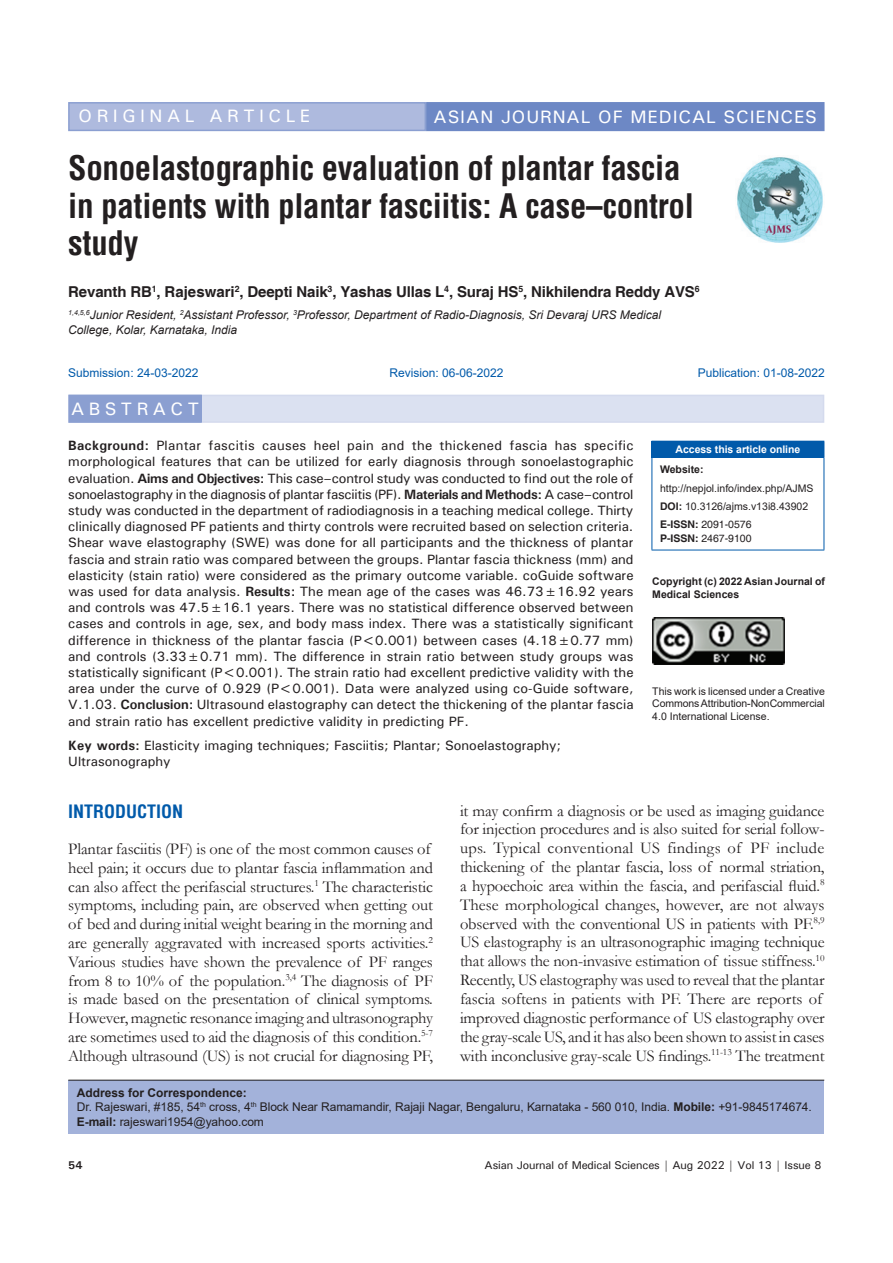
<style>
.page{position:relative;width:893px;height:1263px;background:#fff}
.page>*{position:absolute;margin:0;border:0;box-sizing:border-box;transform-origin:0 0}
.AT{font:700 condensed 33px/37.5px "Helvetica";letter-spacing:-.01em;color:#231f20}
.AH{font:500 18px "Univers";letter-spacing:.05em;color:#fff}
.AH-2{font:500 18px "Univers";letter-spacing:.25em;color:#fff}
.t1{font:700 condensed 18px "Helvetica";color:#015aaa}
.ABSH{font:500 18px "Univers";letter-spacing:.25em;color:#fff}
.TX{font:16.5px/18.9px "Garamond";letter-spacing:-.01em;color:#231f20}
.AU{font:700 15px "Helvetica";letter-spacing:-.01em;color:#231f20}
.ABS{font:500 13.5px/16.2px "Univers";color:#231f20;text-align:justify}
.KWD{font:500 13.5px/16.2px "Univers";color:#231f20}
.ADD{font:12px/14.4px "Arial";letter-spacing:-.005em;color:#231f20}
.AFF{font:italic 12px/14.4px "Arial";color:#231f20}
.HIS{font:12px "Arial";color:#015aaa}
.t2{font:500 11.25px "Univers";letter-spacing:-.01em;color:#231f20}
.t3{font:700 11.25px "Univers";color:#231f20}
.License{font:10.5px/12.6px "Arial";letter-spacing:-.01em;color:#231f20;text-align:justify}
.License-2{font:700 10.5px/12.6px "Arial";color:#231f20}
.Web{font:10.5px/18.8px "Arial";color:#231f20}
.ISSN{font:10.5px/14.2px "Helvetica";color:#231f20}
.DOI{font:10.5px "Arial";color:#231f20}
.t4{font:700 10.5px "Arial";letter-spacing:-.005em;color:#fff}
.s1{font-weight:700}
</style>
<div class="page">
<div style="left:68px;top:1080px;width:756px;height:54px;background:#a3b2da"></div>
<hr style="left:68px;top:1080px;width:756px;height:1px;background:#231f20">
<img style="left:737px;top:157px;width:86px;height:86px">
<div style="left:652px;top:441px;width:172px;height:16px;background:#015aaa"></div>
<svg style="left:651px;top:442px;width:1px;height:15px"></svg>
<hr style="left:651px;top:441px;width:173px;height:1px;background:#015aaa">
<svg style="left:824px;top:441px;width:1px;height:16px"></svg>
<hr style="left:651px;top:458px;width:1px;height:92px;background:#015aaa">
<hr style="left:651px;top:457px;width:173px;height:1px;background:#015aaa">
<hr style="left:824px;top:458px;width:1px;height:92px;background:#015aaa">
<hr style="left:651px;top:550px;width:173px;height:1px;background:#015aaa">
<img style="left:652px;top:618px;width:132px;height:46px">
<div style="left:69px;top:395px;width:755px;height:28px;background:#dbe1f1"></div>
<div style="left:69px;top:395px;width:132px;height:27px;background:#8b9fd1"></div>
<div style="left:68px;top:395px;width:134px;height:28px;border:2px solid #8b9fd1"></div>
<div style="left:69px;top:103px;width:356px;height:27px;background:#aebade"></div>
<div style="left:68px;top:102px;width:358px;height:29px;border:2px solid #8b9fd1"></div>
<div style="left:427px;top:103px;width:397px;height:27px;background:#6d88c5"></div>
<div style="left:426px;top:102px;width:398px;height:29px;border:2px solid #6d88c5"></div>
<p class="AH-2" style="left:79px;top:105px;width:233px">ORIGINAL ARTICLE</p>
<p class="AH" style="left:434px;top:105px;width:385px">ASIAN JOURNAL OF MEDICAL SCIENCES</p>
<p class="AT" style="left:68px;top:149px;width:627px">Sonoelastographic evaluation of plantar fascia in patients with plantar fasciitis: A case–control study</p>
<p class="AU" style="left:68px;top:282px;width:633px">Revanth RB<sup>1</sup>, Rajeswari<sup>2</sup>, Deepti Naik<sup>3</sup>, Yashas Ullas L<sup>4</sup>, Suraj HS<sup>5</sup>, Nikhilendra Reddy AVS<sup>6</sup></p>
<p class="AFF" style="left:68px;top:308px;width:594px"><sup>1,4,5,6</sup>Junior Resident, <sup>2</sup>Assistant Professor, <sup>3</sup>Professor, Department of Radio-Diagnosis, Sri Devaraj URS Medical<br>College, Kolar, Karnataka, India</p>
<p class="HIS" style="left:68px;top:364px;width:132px">Submission: 24-03-2022</p>
<p class="HIS" style="left:389px;top:364px;width:116px">Revision: 06-06-2022</p>
<p class="HIS" style="left:698px;top:364px;width:128px">Publication: 01-08-2022</p>
<p class="ABSH" style="left:71px;top:397px;width:129px">ABSTRACT</p>
<p class="ABS" style="left:68px;top:437px;width:567px"><span class="s1">Background:</span> Plantar fascitis causes heel pain and the thickened fascia has specific morphological features that can be utilized for early diagnosis through sonoelastographic evaluation. <span class="s1">Aims and Objectives:</span> This case–control study was conducted to find out the role of sonoelastography in the diagnosis of plantar fasciitis (PF). <span class="s1">Materials and Methods:</span> A case–control study was conducted in the department of radiodiagnosis in a teaching medical college. Thirty clinically diagnosed PF patients and thirty controls were recruited based on selection criteria.<br>Shear wave elastography (SWE) was done for all participants and the thickness of plantar fascia and strain ratio was compared between the groups. Plantar fascia thickness (mm) and elasticity (stain ratio) were considered as the primary outcome variable. coGuide software was used for data analysis. <span class="s1">Results:</span> The mean age of the cases was 46.73±16.92 years and controls was 47.5±16.1 years. There was no statistical difference observed between cases and controls in age, sex, and body mass index. There was a statistically significant difference in thickness of the plantar fascia (P&lt;0.001) between cases (4.18±0.77 mm) and controls (3.33±0.71 mm). The difference in strain ratio between study groups was statistically significant (P&lt;0.001). The strain ratio had excellent predictive validity with the area under the curve of 0.929 (P&lt;0.001). Data were analyzed using co-Guide software, V.1.03. <span class="s1">Conclusion:</span> Ultrasound elastography can detect the thickening of the plantar fascia and strain ratio has excellent predictive validity in predicting PF.</p>
<p class="KWD" style="left:68px;top:737px;width:494px"><span class="s1">Key words:</span> Elasticity imaging techniques; Fasciitis; Plantar; Sonoelastography;<br>Ultrasonography</p>
<p class="t4" style="left:676px;top:442px;width:126px">Access this article online</p>
<p class="Web" style="left:660px;top:460px;width:155px"><span class="s1">Website: </span>http://nepjol.info/index.php/AJMS</p>
<p class="DOI" style="left:660px;top:499px;width:150px"><span class="s1">DOI:</span> 10.3126/ajms.v13i8.43902</p>
<p class="ISSN" style="left:660px;top:517px;width:93px"><span class="s1">E-ISSN:</span> 2091-0576<br><span class="s1">P-ISSN:</span> 2467-9100</p>
<p class="License-2" style="left:652px;top:575px;width:174px">Copyright (c) 2022 Asian Journal of<br>Medical Sciences</p>
<p class="License" style="left:652px;top:685px;width:174px">This work is licensed under a Creative Commons Attribution-NonCommercial 4.0 International License.</p>
<h1 class="t1" style="left:68px;top:800px;width:117px">INTRODUCTION</h1>
<p class="TX" style="left:68px;top:839px;width:366px">Plantar fasciitis (PF) is one of the most common causes of heel pain; it occurs due to plantar fascia inflammation and can also affect the perifascial structures.<sup>1</sup> The characteristic symptoms, including pain, are observed when getting out of bed and during initial weight bearing in the morning and are generally aggravated with increased sports activities.<sup>2<br></sup>Various studies have shown the prevalence of PF ranges from 8 to 10% of the population.<sup>3,4</sup> The diagnosis of PF is made based on the presentation of clinical symptoms.<br>However, magnetic resonance imaging and ultrasonography are sometimes used to aid the diagnosis of this condition.<sup>5-7<br></sup>Although ultrasound (US) is not crucial for diagnosing PF,</p>
<p class="TX" style="left:460px;top:800px;width:366px">it may confirm a diagnosis or be used as imaging guidance for injection procedures and is also suited for serial follow&shy;ups. Typical conventional US findings of PF include thickening of the plantar fascia, loss of normal striation, a hypoechoic area within the fascia, and perifascial fluid.<sup>8<br></sup>These morphological changes, however, are not always observed with the conventional US in patients with PF.<sup>8,9<br></sup>US elastography is an ultrasonographic imaging technique that allows the non-invasive estimation of tissue stiffness.<sup>10<br></sup>Recently, US elastography was used to reveal that the plantar fascia softens in patients with PF. There are reports of improved diagnostic performance of US elastography over the gray-scale US, and it has also been shown to assist in cases with inconclusive gray-scale US findings.<sup>11-13</sup> The treatment</p>
<p class="ADD" style="left:77px;top:1085px;width:737px"><span class="s1">Address for Correspondence:<br></span>Dr. Rajeswari, #185, 54<sup>th</sup> cross, 4<sup>th</sup> Block Near Ramamandir, Rajaji Nagar, Bengaluru, Karnataka - 560 010, India. <span class="s1">Mobile:</span> +91-9845174674.<br><span class="s1">E-mail:</span> rajeswari1954@yahoo.com</p>
<p class="t3" style="left:68px;top:1157px;width:16px">54</p>
<p class="t2" style="left:485px;top:1157px;width:338px">Asian Journal of Medical Sciences | Aug 2022 | Vol 13 | Issue 8</p>
</div>
